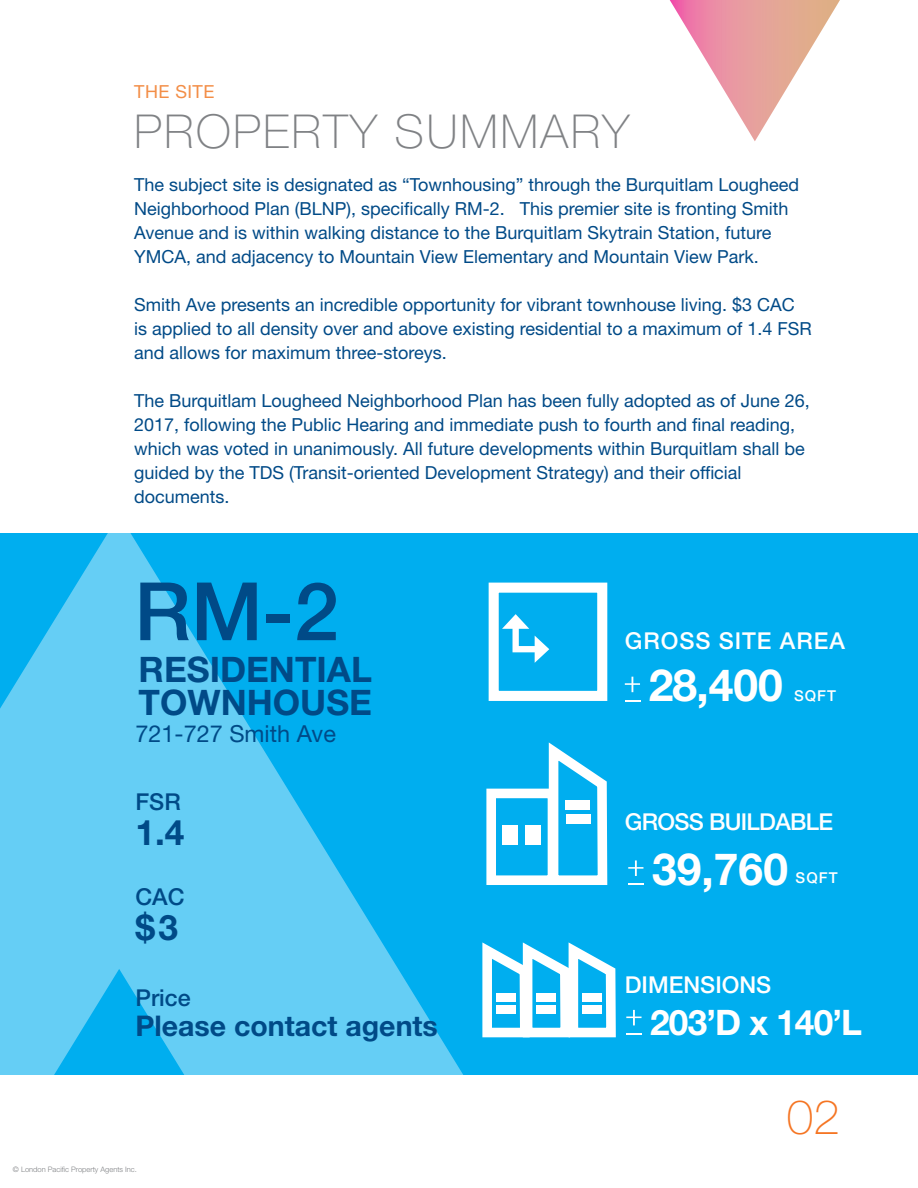
<style>
.page{position:relative;width:918px;height:1188px;background:#fff}
.page>*{position:absolute;margin:0;border:0;box-sizing:border-box;transform-origin:0 0}
.t1{font:500 80.7px "Helvetica Neue LT Std";color:#004a87}
.t2{font:100 47.7px "Helvetica Neue LT Std";color:#f57523}
.Headline{font:100 46.8px "Helvetica Neue LT Std";letter-spacing:.05em;color:#808285}
.t3{font:700 44.4px "Helvetica Neue LT Std";color:#fff}
.t4{font:700 35.25px "Helvetica Neue LT Std";color:#004a87}
.t5{font:700 35.25px "Helvetica Neue LT Std";letter-spacing:-.025em;color:#fff}
.t6{font:700 28.5px "Helvetica Neue LT Std";color:#004a87}
.t7{font:23.4px "Helvetica Neue LT Std";color:#004a87}
.t8{font:500 23.25px "Helvetica Neue LT Std";letter-spacing:-.03em;color:#fff}
.t9{font:500 23.25px "Helvetica Neue LT Std";letter-spacing:.04em;color:#fff}
.t10{font:500 23.25px "Helvetica Neue LT Std";color:#004a87}
.t11{font:500 23.25px "Helvetica Neue LT Std";color:#fff}
.t12{font:18px/24px "Helvetica Neue LT Std";color:#004a87}
.Subhead{font:18px "Helvetica Neue LT Std";letter-spacing:.025em;color:#f38e47}
.t13{font:500 15px "Helvetica Neue LT Std";letter-spacing:.07em;color:#fff}
.t14{font:300 7.5px "Helvetica Neue LT Std";color:#808285}
</style>
<div class="page">
<svg style="left:670px;top:0;width:170px;height:141px"></svg>
<div style="left:0;top:533px;width:918px;height:542px;background:#00aeef"></div>
<svg style="left:0;top:533px;width:463px;height:542px;fill:#65cef5"></svg>
<div style="left:489px;top:583px;width:118px;height:118px;border:10px solid #fff"></div>
<svg style="left:502px;top:614px;width:47px;height:49px"></svg>
<div style="left:486px;top:789px;width:71px;height:96px;border:10px solid #fff"></div>
<div style="left:502px;top:825px;width:15px;height:19px;background:#fff"></div>
<div style="left:526px;top:825px;width:15px;height:19px;background:#fff"></div>
<svg style="left:544px;top:742px;width:64px;height:143px"></svg>
<div style="left:565px;top:800px;width:25px;height:10px;background:#fff"></div>
<div style="left:566px;top:814px;width:24px;height:10px;background:#fff"></div>
<svg style="left:628px;top:860px;width:15px;height:16px"></svg>
<svg style="left:628px;top:884px;width:16px;height:1px"></svg>
<svg style="left:625px;top:677px;width:15px;height:15px"></svg>
<svg style="left:625px;top:700px;width:16px;height:1px"></svg>
<svg style="left:482px;top:942px;width:160px;height:96px"></svg>
<div style="left:582px;top:993px;width:20px;height:9px;background:#fff"></div>
<div style="left:582px;top:1005px;width:20px;height:9px;background:#fff"></div>
<p class="Subhead" style="left:134px;top:81px;width:82px">THE SITE</p>
<p class="Headline" style="left:134px;top:104px;width:497px">PROPERTY SUMMARY</p>
<p class="t12" style="left:134px;top:172px;width:666px">The subject site is designated as “Townhousing” through the Burquitlam Lougheed Neighborhood Plan (BLNP), specifically RM-2. This premier site is fronting Smith Avenue and is within walking distance to the Burquitlam Skytrain Station, future YMCA, and adjacency to Mountain View Elementary and Mountain View Park.</p>
<p class="t12" style="left:134px;top:292px;width:679px">Smith Ave presents an incredible opportunity for vibrant townhouse living. $3 CAC is applied to all density over and above existing residential to a maximum of 1.4 FSR and allows for maximum three-storeys.</p>
<p class="t12" style="left:134px;top:388px;width:677px">The Burquitlam Lougheed Neighborhood Plan has been fully adopted as of June 26, 2017, following the Public Hearing and immediate push to fourth and final reading, which was voted in unanimously. All future developments within Burquitlam shall be guided by the TDS (Transit-oriented Development Strategy) and their official documents.</p>
<p class="t1" style="left:134px;top:563px;width:206px">RM-2</p>
<p class="t4" style="left:139px;top:648px;width:235px">RESIDENTIAL</p>
<p class="t4" style="left:139px;top:681px;width:235px">TOWNHOUSE</p>
<p class="t7" style="left:136px;top:720px;width:202px">721-727 Smith Ave</p>
<p class="t10" style="left:136px;top:788px;width:47px">FSR</p>
<p class="t4" style="left:136px;top:811px;width:50px">1.4</p>
<p class="t10" style="left:136px;top:883px;width:51px">CAC</p>
<p class="t4" style="left:136px;top:906px;width:44px">$3</p>
<p class="t10" style="left:136px;top:984px;width:57px">Price</p>
<p class="t9" style="left:625px;top:627px;width:222px">GROSS SITE AREA</p>
<p class="t3" style="left:649px;top:658px;width:136px">28,400</p>
<p class="t13" style="left:794px;top:686px;width:44px">SQFT</p>
<p class="t8" style="left:625px;top:808px;width:210px">GROSS BUILDABLE</p>
<p class="t3" style="left:652px;top:842px;width:137px">39,760</p>
<p class="t13" style="left:796px;top:869px;width:44px">SQFT</p>
<p class="t11" style="left:625px;top:971px;width:148px">DIMENSIONS</p>
<p class="t6" style="left:136px;top:1009px;width:304px">Please contact agents</p>
<p class="t5" style="left:650px;top:1000px;width:213px">203’D x 140’L</p>
<p class="t14" style="left:13px;top:1165px;width:125px">© London Pacific Property Agents Inc.</p>
<p class="t2" style="left:787px;top:1090px;width:55px">02</p>
</div>
